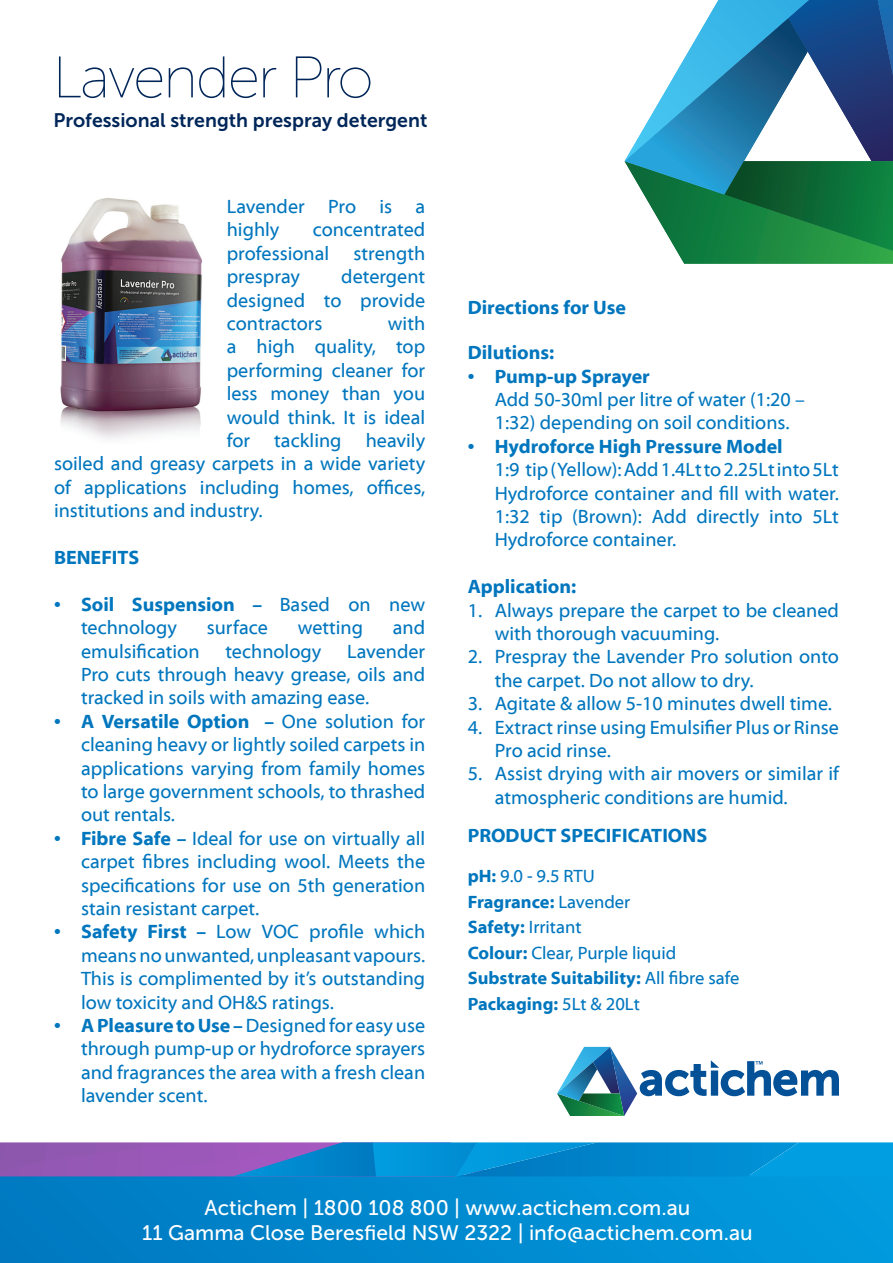
<style>
.page{position:relative;width:893px;height:1263px;background:#fff}
.page>*{position:absolute;margin:0;border:0;box-sizing:border-box;transform-origin:0 0}
.t1{font:300 58.5px "Museo Sans Display";letter-spacing:-.005em;color:#002659}
.t2{font:21px "Museo Sans 500";color:#fff}
.t3{font:19.5px/23.4px "Myriad Web Pro";color:#0076be}
.t4{font:700 19.5px "Myriad Web Pro";color:#0076be}
.t5{font:19.5px "Museo Sans 700";color:#002659}
.t6{font:700 18px "Myriad Web Pro";color:#0076be}
.t7{font:18px "Myriad Web Pro";color:#0076be}
.s1{font-weight:700}
.s2{font-weight:400}
</style>
<div class="page">
<div style="left:0;top:1176px;width:893px;height:87px;background:linear-gradient(to right,#0079c0,#019bde)"></div>
<img style="left:60px;top:198px;width:142px;height:241px">
<svg style="left:625px;top:0;width:268px;height:264px"></svg>
<svg style="left:557px;top:1047px;width:282px;height:69px"></svg>
<svg style="left:0;top:1142px;width:893px;height:34px;background:#347eca"></svg>
<p class="t1" style="left:53px;top:46px;width:321px">Lavender Pro</p>
<p class="t5" style="left:53px;top:110px;width:375px">Professional strength prespray detergent</p>
<p class="t3" style="left:227px;top:195px;width:200px">Lavender Pro is a highly</p>
<p class="t3" style="left:227px;top:218px;width:200px;text-align:justify;text-indent:86px">concentrated professional strength prespray</p>
<p class="t3" style="left:227px;top:265px;width:200px;text-align:justify;text-indent:114px">detergent designed to provide contractors</p>
<p class="t3" style="left:388px;top:312px;width:39px">with</p>
<p class="t3" style="left:227px;top:335px;width:200px">a high quality, top</p>
<p class="t3" style="left:227px;top:359px;width:200px">performing cleaner for</p>
<p class="t3" style="left:227px;top:382px;width:200px">less money than you</p>
<p class="t3" style="left:227px;top:406px;width:200px">would think. It is ideal</p>
<p class="t3" style="left:227px;top:429px;width:200px">for tackling heavily</p>
<p class="t3" style="left:54px;top:452px;width:373px">soiled and greasy carpets in a wide variety</p>
<p class="t3" style="left:54px;top:476px;width:373px">of applications including homes, offices,</p>
<p class="t3" style="left:54px;top:499px;width:210px">institutions and industry.</p>
<p class="t4" style="left:54px;top:547px;width:87px">BENEFITS</p>
<p class="t3" style="left:81px;top:593px;width:346px;text-indent:-27px"><span class="s1">• Soil Suspension –</span> Based on new technology</p>
<p class="t3" style="left:207px;top:616px;width:63px">surface</p>
<p class="t3" style="left:298px;top:616px;width:67px">wetting</p>
<p class="t3" style="left:393px;top:616px;width:34px">and</p>
<p class="t3" style="left:81px;top:640px;width:120px">emulsification</p>
<p class="t3" style="left:225px;top:640px;width:97px">technology</p>
<p class="t3" style="left:81px;top:640px;width:346px;text-align:justify;text-indent:266px">Lavender Pro cuts through heavy grease, oils and tracked in soils with amazing ease.</p>
<p class="t3" style="left:81px;top:710px;width:346px;text-align:justify;text-indent:-27px"><span class="s1">• A Versatile Option –</span> One solution for cleaning heavy or lightly soiled carpets in applications varying from family homes to large government schools, to thrashed out rentals.</p>
<p class="t3" style="left:81px;top:827px;width:346px;text-align:justify;text-indent:-27px"><span class="s1">• Fibre Safe –</span> Ideal for use on virtually all carpet fibres including wool. Meets the specifications for use on 5th generation stain resistant carpet.</p>
<p class="t3" style="left:81px;top:920px;width:346px;text-align:justify;text-indent:-27px"><span class="s1">• Safety First –</span> Low VOC profile which means no unwanted, unpleasant vapours.<br>This is complimented by it’s outstanding low toxicity and OH&amp;S ratings.</p>
<p class="t3" style="left:81px;top:1014px;width:346px;text-align:justify;text-indent:-27px"><span class="s1">• A Pleasure to Use –</span> Designed for easy use through pump-up or hydroforce sprayers and fragrances the area with a fresh clean lavender scent.</p>
<p class="t4" style="left:468px;top:297px;width:160px">Directions for Use</p>
<p class="t4" style="left:468px;top:342px;width:88px">Dilutions:</p>
<p class="t3" style="left:495px;top:365px;width:312px;text-indent:-27px"><span class="s1">• Pump-up Sprayer<br></span>Add 50-30ml per litre of water (1:20 –<br>1:32) depending on soil conditions.</p>
<p class="t3" style="left:495px;top:435px;width:346px;text-indent:-27px"><span class="s1">• Hydroforce High Pressure Model<br></span>1:9 tip (Yellow): Add 1.4Lt to 2.25Lt into 5Lt Hydroforce container and fill with water.<br>1:32 tip (Brown): Add directly into 5Lt Hydroforce container.</p>
<p class="t4" style="left:468px;top:576px;width:110px">Application:</p>
<p class="t3" style="left:495px;top:599px;width:346px;text-indent:-27px">1. Always prepare the carpet to be cleaned with thorough vacuuming.</p>
<p class="t3" style="left:495px;top:646px;width:346px;text-indent:-27px">2. Prespray the Lavender Pro solution onto the carpet. Do not allow to dry.</p>
<p class="t3" style="left:468px;top:692px;width:366px">3. Agitate &amp; allow 5-10 minutes dwell time.</p>
<p class="t3" style="left:495px;top:716px;width:346px;text-indent:-27px">4. Extract rinse using Emulsifier Plus or Rinse<br>Pro acid rinse.</p>
<p class="t3" style="left:495px;top:763px;width:346px;text-indent:-27px">5. Assist drying with air movers or similar if atmospheric conditions are humid.</p>
<p class="t4" style="left:468px;top:824px;width:241px">PRODUCT SPECIFICATIONS</p>
<p class="t7" style="left:468px;top:866px;width:129px"><span class="s1">pH:</span> 9.0 - 9.5 RTU</p>
<p class="t6" style="left:468px;top:892px;width:164px">Fragrance: <span class="s2">Lavender</span></p>
<p class="t7" style="left:468px;top:917px;width:115px"><span class="s1">Safety:</span> Irritant</p>
<p class="t7" style="left:468px;top:943px;width:210px"><span class="s1">Colour:</span> Clear, Purple liquid</p>
<p class="t6" style="left:468px;top:968px;width:273px">Substrate Suitability: <span class="s2">All fibre safe</span></p>
<p class="t6" style="left:468px;top:994px;width:174px">Packaging: <span class="s2">5Lt &amp; 20Lt</span></p>
<p class="t2" style="left:204px;top:1196px;width:487px">Actichem | 1800 108 800 | www.actichem.com.au</p>
<p class="t2" style="left:142px;top:1221px;width:612px">11 Gamma Close Beresfield NSW 2322 | info@actichem.com.au</p>
</div>
